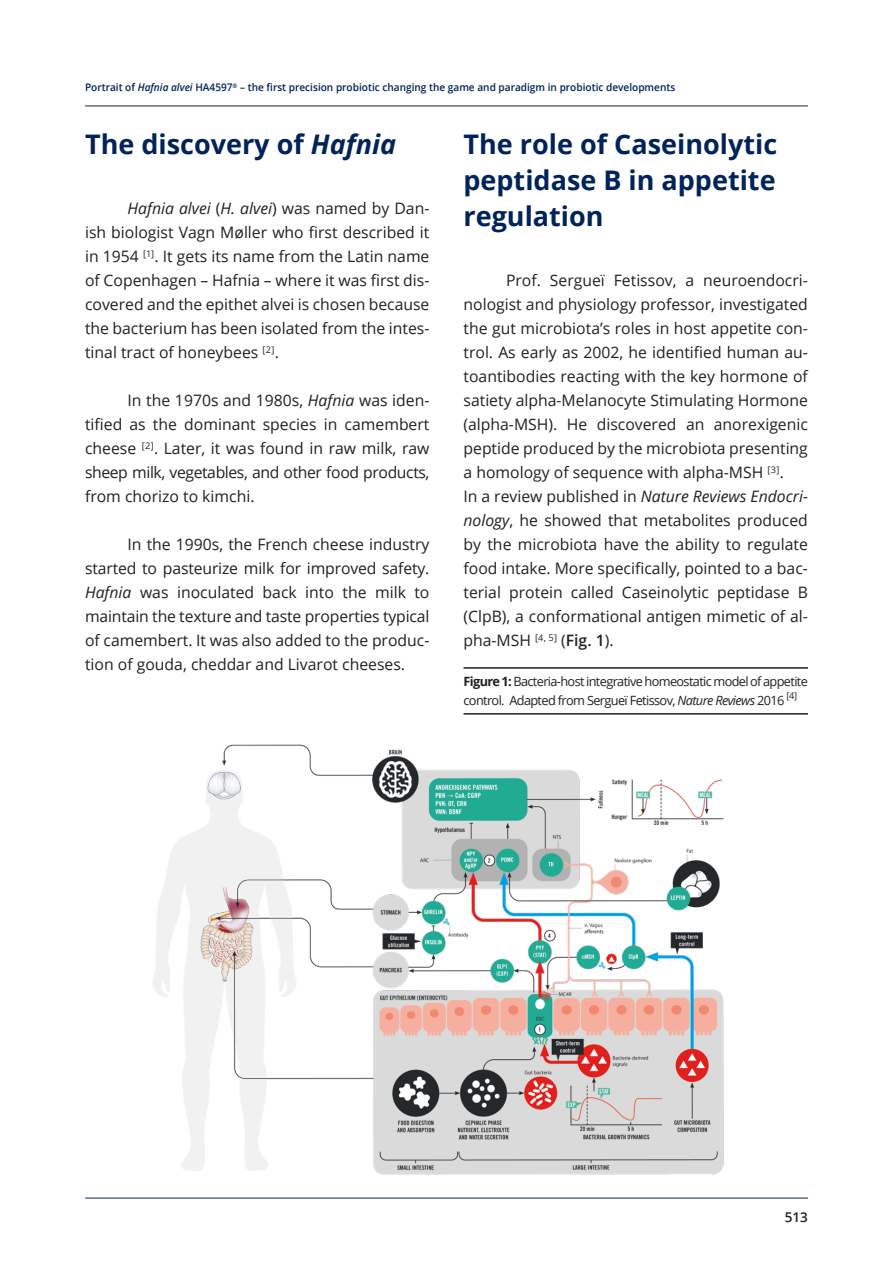
<style>
.page{position:relative;width:893px;height:1263px;background:#fff}
.page>*{position:absolute;margin:0;border:0;box-sizing:border-box;transform-origin:0 0}
.Headline1{font:700 27px/36px "Open Sans";color:#002359;text-align:justify}
.testo_base{font:15.75px/24px "Open Sans";color:#231f20;text-align:justify}
.testo_base_-_no_rien{font:15.75px/24px "Open Sans";color:#231f20;text-align:justify}
.t1{font:600 13.5px "Open Sans";color:#231f20}
.didascalia{font:12.75px/18.9px "Open Sans";letter-spacing:-.05em;color:#231f20}
.t2{font:600 10.5px "Open Sans";color:#002359;scale:.96 1}
.s1{font-style:italic}
.s2{font-weight:600}
.s3{font-weight:700}
</style>
<div class="page">
<hr style="left:85px;top:1198px;width:723px;height:1px;background:#002359">
<hr style="left:85px;top:106px;width:723px;height:1px;background:#231f20">
<hr style="left:463px;top:667px;width:345px;height:2px;background:#231f20">
<hr style="left:463px;top:713px;width:345px;height:2px;background:#231f20">
<img style="left:153px;top:745px;width:571px;height:430px">
<p class="t2" style="left:85px;top:80px;width:616px">Portrait of <span class="s1">Hafnia alvei</span> HA4597<sup>®</sup> – the first precision probiotic changing the game and paradigm in probiotic developments</p>
<p class="Headline1" style="left:85px;top:126px;width:313px">The discovery of <span class="s1">Hafnia</span></p>
<p class="Headline1" style="left:463px;top:126px;width:315px">The role of Caseinolytic peptidase B in appetite regulation</p>
<p class="testo_base" style="left:85px;top:196px;width:346px;text-indent:43px"><span class="s1">Hafnia alvei</span> (<span class="s1">H. alvei</span>) was named by Dan&shy;ish biologist Vagn Møller who first described it in 1954 <sup>[1]</sup>. It gets its name from the Latin name of Copenhagen – Hafnia – where it was first dis&shy;covered and the epithet alvei is chosen because the bacterium has been isolated from the intes&shy;tinal tract of honeybees <sup>[2]</sup>.</p>
<p class="testo_base" style="left:85px;top:388px;width:346px;text-indent:43px">In the 1970s and 1980s, <span class="s1">Hafnia</span> was iden&shy;tified as the dominant species in camembert cheese <sup>[2]</sup>. Later, it was found in raw milk, raw sheep milk, vegetables, and other food products, from chorizo to kimchi.</p>
<p class="testo_base" style="left:85px;top:532px;width:346px;text-indent:43px">In the 1990s, the French cheese industry started to pasteurize milk for improved safety.<br><span class="s1">Hafnia</span> was inoculated back into the milk to maintain the texture and taste properties typical of camembert. It was also added to the produc&shy;tion of gouda, cheddar and Livarot cheeses.</p>
<p class="testo_base" style="left:463px;top:268px;width:346px;text-indent:43px">Prof. Sergueï Fetissov, a neuroendocri&shy;nologist and physiology professor, investigated the gut microbiota’s roles in host appetite con&shy;trol. As early as 2002, he identified human au&shy;toantibodies reacting with the key hormone of satiety alpha-Melanocyte Stimulating Hormone (alpha-MSH). He discovered an anorexigenic peptide produced by the microbiota presenting a homology of sequence with alpha-MSH <sup>[3]</sup>.</p>
<p class="testo_base_-_no_rien" style="left:463px;top:484px;width:346px">In a review published in <span class="s1">Nature Reviews Endocri&shy;nology</span>, he showed that metabolites produced by the microbiota have the ability to regulate food intake. More specifically, pointed to a bac&shy;terial protein called Caseinolytic peptidase B (ClpB), a conformational antigen mimetic of al&shy;pha-MSH <sup>[4,</sup> <sup>5]</sup> (<span class="s2">Fig. 1</span>).</p>
<p class="didascalia" style="left:463px;top:671px;width:346px"><span class="s3">Figure 1:</span> Bacteria-host integrative homeostatic model of appetite control. Adapted from Sergueï Fetissov, <span class="s1">Nature Reviews</span> 2016 <sup>[4]</sup></p>
<p class="t1" style="left:785px;top:1208px;width:25px">513</p>
</div>
